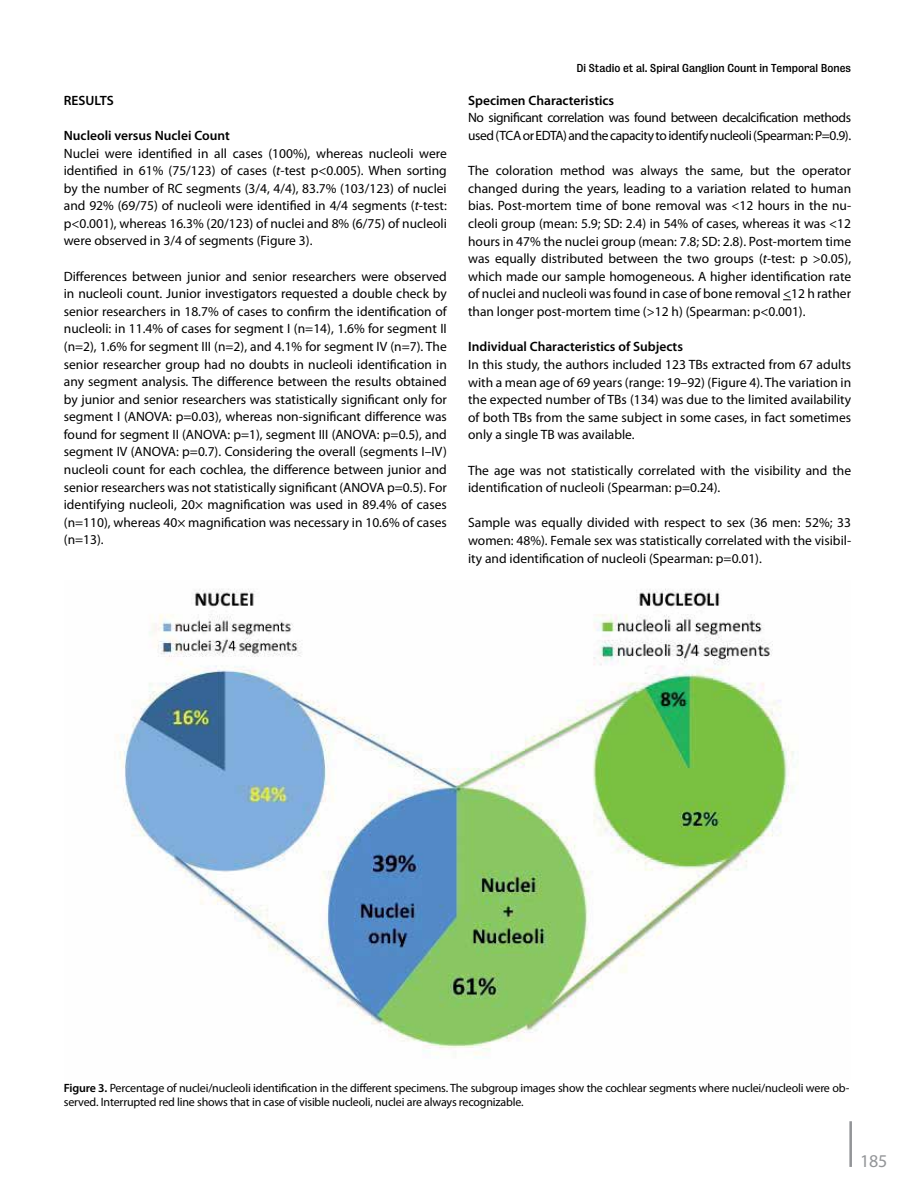
<style>
.page{position:relative;width:915px;height:1191px;background:#fff}
.page>*{position:absolute;margin:0;border:0;box-sizing:border-box;transform-origin:0 0}
.t1{font:18px "Myriad Pro";color:#939598}
.t2{font:13.5px/17.5px "Myriad Pro";color:#000;text-align:justify}
.t3{font:13.5px/17.5px "Myriad Pro";letter-spacing:-.03em;color:#000}
.t4{font:600 13.5px "Myriad Pro";color:#000}
.t5{font:12px/14.4px "Myriad Pro";letter-spacing:-.015em;color:#000}
.t6{font:10.5px "Bureau Grot Five Three";color:#000}
.s1{font-style:italic}
.s2{font-weight:600}
</style>
<div class="page">
<hr style="left:849px;top:1121px;width:2px;height:46px;background:#939598">
<img style="left:116px;top:588px;width:679px;height:470px">
<p class="t4" style="left:64px;top:92px;width:51px">RESULTS</p>
<p class="t4" style="left:64px;top:127px;width:167px">Nucleoli versus Nuclei Count</p>
<p class="t2" style="left:64px;top:144px;width:384px">Nuclei were identified in all cases (100%), whereas nucleoli were identified in 61% (75/123) of cases (<span class="s1">t</span>-test p&lt;0.005). When sorting by the number of RC segments (3/4, 4/4), 83.7% (103/123) of nuclei and 92% (69/75) of nucleoli were identified in 4/4 segments (<span class="s1">t</span>-test: p&lt;0.001), whereas 16.3% (20/123) of nuclei and 8% (6/75) of nucleoli were observed in 3/4 of segments (Figure 3).</p>
<p class="t2" style="left:64px;top:267px;width:384px">Differences between junior and senior researchers were observed in nucleoli count. Junior investigators requested a double check by senior researchers in 18.7% of cases to confirm the identification of nucleoli: in 11.4% of cases for segment I (n=14), 1.6% for segment II (n=2), 1.6% for segment III (n=2), and 4.1% for segment IV (n=7). The senior researcher group had no doubts in nucleoli identification in any segment analysis. The difference between the results obtained by junior and senior researchers was statistically significant only for segment I (ANOVA: p=0.03), whereas non-significant difference was found for segment II (ANOVA: p=1), segment III (ANOVA: p=0.5), and segment IV (ANOVA: p=0.7). Considering the overall (segments I–IV) nucleoli count for each cochlea, the difference between junior and senior researchers was not statistically significant (ANOVA p=0.5). For identifying nucleoli, 20× magnification was used in 89.4% of cases (n=110), whereas 40× magnification was necessary in 10.6% of cases (n=13).</p>
<p class="t6" style="left:576px;top:62px;width:276px">Di Stadio et al. Spiral Ganglion Count in Temporal Bones</p>
<p class="t4" style="left:468px;top:92px;width:148px">Specimen Characteristics</p>
<p class="t3" style="left:468px;top:109px;width:384px">No significant correlation was found between decalcification methods used (TCA or EDTA) and the capacity to identify nucleoli (Spearman: P=0.9).</p>
<p class="t2" style="left:468px;top:162px;width:384px">The coloration method was always the same, but the operator changed during the years, leading to a variation related to human bias. Post-mortem time of bone removal was &lt;12 hours in the nu&shy;cleoli group (mean: 5.9; SD: 2.4) in 54% of cases, whereas it was &lt;12 hours in 47% the nuclei group (mean: 7.8; SD: 2.8). Post-mortem time was equally distributed between the two groups (<span class="s1">t</span>-test: p &gt;0.05), which made our sample homogeneous. A higher identification rate of nuclei and nucleoli was found in case of bone removal &lt;12 h rather than longer post-mortem time (&gt;12 h) (Spearman: p&lt;0.001).</p>
<p class="t4" style="left:468px;top:338px;width:216px">Individual Characteristics of Subjects</p>
<p class="t2" style="left:468px;top:355px;width:384px">In this study, the authors included 123 TBs extracted from 67 adults with a mean age of 69 years (range: 19–92) (Figure 4). The variation in the expected number of TBs (134) was due to the limited availability of both TBs from the same subject in some cases, in fact sometimes only a single TB was available.</p>
<p class="t2" style="left:468px;top:461px;width:384px">The age was not statistically correlated with the visibility and the identification of nucleoli (Spearman: p=0.24).</p>
<p class="t2" style="left:468px;top:514px;width:384px">Sample was equally divided with respect to sex (36 men: 52%; 33 women: 48%). Female sex was statistically correlated with the visibil&shy;ity and identification of nucleoli (Spearman: p=0.01).</p>
<p class="t5" style="left:64px;top:1080px;width:786px"><span class="s2">Figure 3.</span> Percentage of nuclei/nucleoli identification in the different specimens. The subgroup images show the cochlear segments where nuclei/nucleoli were ob&shy;served. Interrupted red line shows that in case of visible nucleoli, nuclei are always recognizable.</p>
<h1 class="t1" style="left:859px;top:1149px;width:29px">185</h1>
</div>
